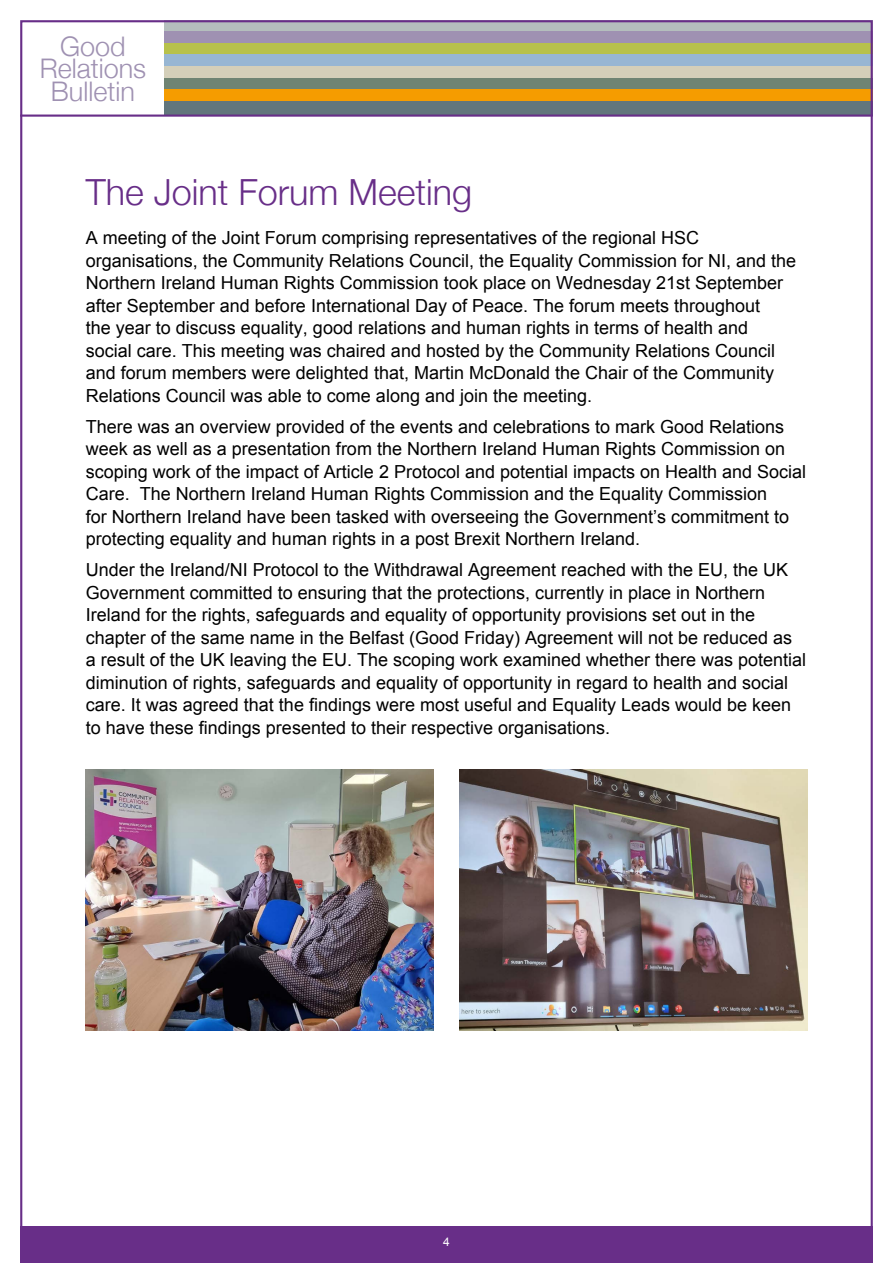
<style>
.page{position:relative;width:893px;height:1263px;background:#fff}
.page>*{position:absolute;margin:0;border:0;box-sizing:border-box;transform-origin:0 0}
.t1{font:300 36px "Helvetica Neue";color:#682e88}
.t2{font:300 27px/22.5px "Helvetica Neue";color:#9f91b2;text-align:center}
.t3{font:18px/22.5px "Arial";color:#000}
.t4{font:12px "Arial";color:#fff}
</style>
<div class="page">
<svg style="left:164px;top:20px;width:709px;height:12px;fill:#b4bebd"></svg>
<div style="left:164px;top:32px;width:709px;height:11px;background:#9f91b2"></div>
<div style="left:164px;top:43px;width:709px;height:12px;background:#b7c14b"></div>
<div style="left:164px;top:55px;width:709px;height:11px;background:#97b6d3"></div>
<div style="left:164px;top:66px;width:709px;height:12px;background:#d4cfb9"></div>
<div style="left:164px;top:78px;width:709px;height:11px;background:#6f8473"></div>
<div style="left:164px;top:89px;width:709px;height:12px;background:#f59c00"></div>
<div style="left:164px;top:101px;width:709px;height:15px;background:#62767c"></div>
<div style="left:20px;top:1226px;width:853px;height:37px;background:#682e88"></div>
<hr style="left:20px;top:115px;width:853px;height:2px;background:#682e88">
<img style="left:86px;top:770px;width:348px;height:261px">
<img style="left:460px;top:770px;width:348px;height:261px">
<h2 class="t2" style="left:40px;top:33px;width:108px">Good<br>Relations<br>Bulletin</h2>
<h1 class="t1" style="left:86px;top:163px;width:388px">The Joint Forum Meeting</h1>
<p class="t3" style="left:86px;top:227px;width:712px">A meeting of the Joint Forum comprising representatives of the regional HSC organisations, the Community Relations Council, the Equality Commission for NI, and the Northern Ireland Human Rights Commission took place on Wednesday 21st September after September and before International Day of Peace. The forum meets throughout<br>the year to discuss equality, good relations and human rights in terms of health and social care. This meeting was chaired and hosted by the Community Relations Council and forum members were delighted that, Martin McDonald the Chair of the Community Relations Council was able to come along and join the meeting.</p>
<p class="t3" style="left:86px;top:416px;width:722px">There was an overview provided of the events and celebrations to mark Good Relations week as well as a presentation from the Northern Ireland Human Rights Commission on scoping work of the impact of Article 2 Protocol and potential impacts on Health and Social Care. The Northern Ireland Human Rights Commission and the Equality Commission<br>for Northern Ireland have been tasked with overseeing the Government’s commitment to protecting equality and human rights in a post Brexit Northern Ireland.</p>
<p class="t3" style="left:86px;top:559px;width:722px">Under the Ireland/NI Protocol to the Withdrawal Agreement reached with the EU, the UK Government committed to ensuring that the protections, currently in place in Northern Ireland for the rights, safeguards and equality of opportunity provisions set out in the chapter of the same name in the Belfast (Good Friday) Agreement will not be reduced as a result of the UK leaving the EU. The scoping work examined whether there was potential diminution of rights, safeguards and equality of opportunity in regard to health and social care. It was agreed that the findings were most useful and Equality Leads would be keen to have these findings presented to their respective organisations.</p>
<p class="t4" style="left:443px;top:1234px;width:8px">4</p>
</div>
